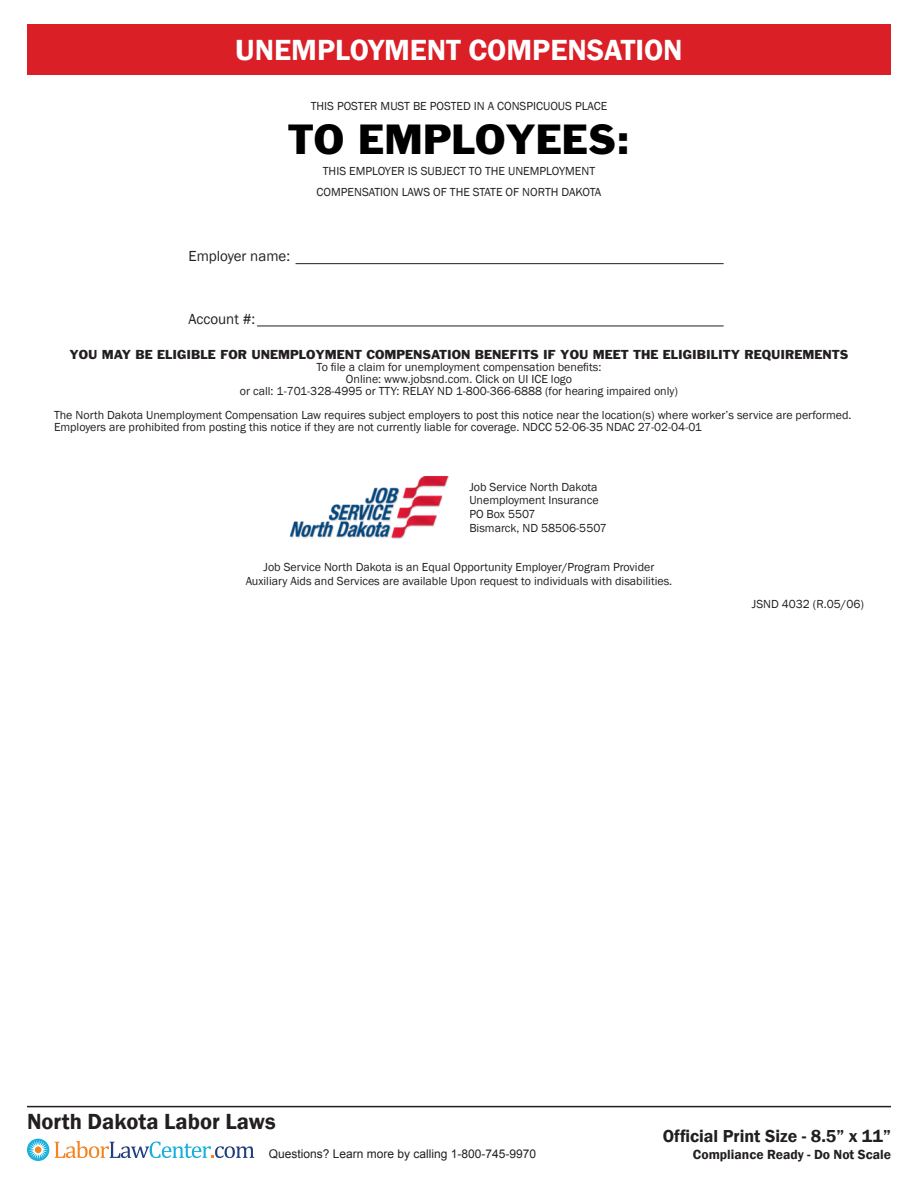
<style>
.page{position:relative;width:918px;height:1188px;background:#fff}
.page>*{position:absolute;margin:0;border:0;box-sizing:border-box;transform-origin:0 0}
.Subhead_center{font:39px "Franklin Gothic";color:#000}
.t1{font:600 30px "Franklin Gothic";color:#fff}
.t2{font:600 22.5px "Franklin Gothic";color:#231f20}
.t3{font:600 17.85px "Franklin Gothic";color:#231f20}
.Body_10{font:15px "Franklin Gothic";color:#231f20}
.t4{font:600 13.65px "Franklin Gothic";color:#231f20}
.Subhead_center-2{font:12px/12px "Franklin Gothic";color:#231f20}
.Body{font:12px "Franklin Gothic";color:#231f20}
.Subhead_center-3{font:12px "Franklin Gothic";color:#231f20}
.t5{font:12px "Arial";color:#231f20}
.Footnote_right{font:12px "Franklin Gothic";color:#231f20}
</style>
<div class="page">
<hr style="left:27px;top:1106px;width:864px;height:1px;background:#231f20">
<svg style="left:27px;top:1139px;width:22px;height:22px"></svg>
<div style="left:35px;top:1146px;width:7px;height:7px;background:#f58320;border-radius:50%"></div>
<svg style="left:55px;top:1141px;width:199px;height:17px"></svg>
<div style="left:27px;top:24px;width:864px;height:50px;background:#da1f26"></div>
<hr style="left:296px;top:263px;width:428px;height:1px;background:#231f20">
<hr style="left:257px;top:326px;width:467px;height:1px;background:#231f20">
<img style="left:290px;top:476px;width:159px;height:62px">
<p class="t1" style="left:235px;top:31px;width:449px">UNEMPLOYMENT COMPENSATION</p>
<p class="Subhead_center-2" style="left:311px;top:100px;width:298px">THIS POSTER MUST BE POSTED IN A CONSPICUOUS PLACE</p>
<p class="Subhead_center" style="left:288px;top:114px;width:344px">TO EMPLOYEES:</p>
<p class="Subhead_center-2" style="left:323px;top:165px;width:274px">THIS EMPLOYER IS SUBJECT TO THE UNEMPLOYMENT</p>
<p class="Subhead_center-2" style="left:317px;top:186px;width:286px">COMPENSATION LAWS OF THE STATE OF NORTH DAKOTA</p>
<p class="Body_10" style="left:188px;top:247px;width:103px">Employer name:</p>
<p class="Body_10" style="left:188px;top:310px;width:68px">Account #:</p>
<p class="Subhead_center-3" style="left:70px;top:347px;width:780px">YOU MAY BE ELIGIBLE FOR UNEMPLOYMENT COMPENSATION BENEFITS IF YOU MEET THE ELIGIBILITY REQUIREMENTS</p>
<p class="Subhead_center-2" style="left:317px;top:361px;width:286px">To file a claim for unemployment compensation benefits:</p>
<p class="Subhead_center-2" style="left:346px;top:373px;width:228px">Online: www.jobsnd.com. Click on UI ICE logo</p>
<p class="Subhead_center-2" style="left:240px;top:385px;width:440px">or call: 1-701-328-4995 or TTY: RELAY ND 1-800-366-6888 (for hearing impaired only)</p>
<p class="Subhead_center-2" style="left:54px;top:409px;width:799px">The North Dakota Unemployment Compensation Law requires subject employers to post this notice near the location(s) where worker’s service are performed.<br>Employers are prohibited from posting this notice if they are not currently liable for coverage. NDCC 52-06-35 NDAC 27-02-04-01</p>
<p class="Body" style="left:469px;top:479px;width:130px">Job Service North Dakota</p>
<p class="Body" style="left:469px;top:493px;width:131px">Unemployment Insurance</p>
<p class="Body" style="left:469px;top:507px;width:68px">PO Box 5507</p>
<p class="Body" style="left:469px;top:520px;width:139px">Bismarck, ND 58506-5507</p>
<p class="Body" style="left:264px;top:560px;width:392px">Job Service North Dakota is an Equal Opportunity Employer/Program Provider</p>
<p class="Body" style="left:246px;top:573px;width:428px">Auxiliary Aids and Services are available Upon request to individuals with disabilities.</p>
<p class="Footnote_right" style="left:752px;top:597px;width:114px">JSND 4032 (R.05/06)</p>
<h3 class="t2" style="left:27px;top:1107px;width:250px">North Dakota Labor Laws</h3>
<p class="t5" style="left:269px;top:1146px;width:269px">Questions? Learn more by calling 1-800-745-9970</p>
<h3 class="t3" style="left:663px;top:1125px;width:230px">Official Print Size - 8.5” x 11”</h3>
<p class="t4" style="left:693px;top:1146px;width:200px">Compliance Ready - Do Not Scale</p>
</div>
